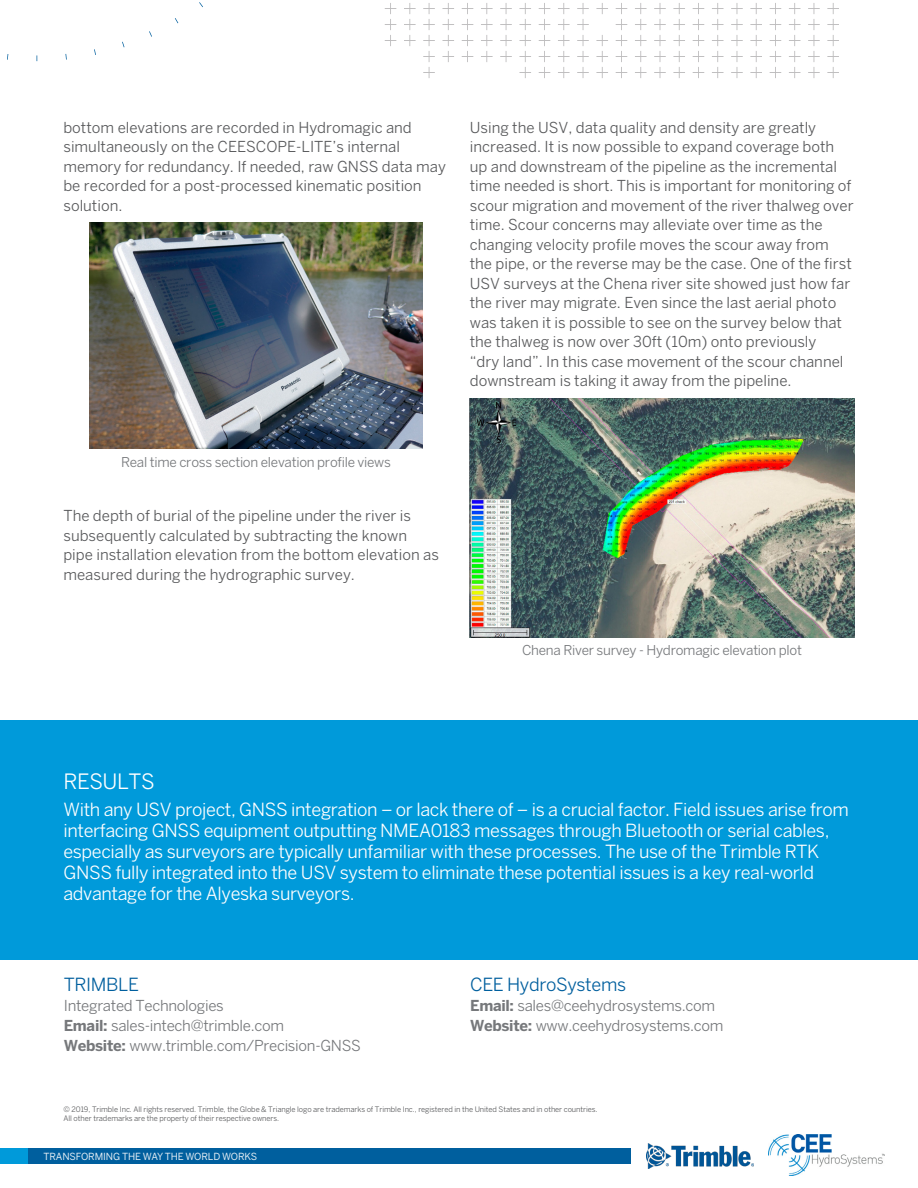
<style>
.page{position:relative;width:918px;height:1188px;background:#fff}
.page>*{position:absolute;margin:0;border:0;box-sizing:border-box;transform-origin:0 0}
.t1{font:21px "Benton Sans";letter-spacing:-.02em;color:#fff}
.t2{font:18px/21px "Benton Sans";letter-spacing:-.02em;color:#fff}
.t3{font:18px "Benton Sans";letter-spacing:-.02em;color:#005f9e}
.t4{font:15px/19.5px "Benton Sans";color:#58595b}
.t5{font:15px/19.8px "Benton Sans";letter-spacing:-.02em;color:#76787b}
.t6{font:13.5px "Benton Sans";letter-spacing:-.02em;color:#76787b}
.t7{font:9.75px "Benton Sans";letter-spacing:-.01em;color:#fff}
.t8{font:7.5px/9px "Benton Sans";letter-spacing:-.01em;color:#58595b}
.s1{font-weight:700}
</style>
<div class="page">
<svg style="left:385px;top:3px;width:454px;height:75px"></svg>
<div style="left:0;top:1149px;width:629px;height:15px;background:#009ada"></div>
<div style="left:29px;top:1149px;width:602px;height:15px;background:#005f9e"></div>
<img style="left:769px;top:1134px;width:115px;height:41px">
<img style="left:647px;top:1144px;width:106px;height:25px">
<div style="left:0;top:721px;width:918px;height:239px;background:#009ada"></div>
<img style="left:470px;top:398px;width:385px;height:240px">
<img style="left:90px;top:223px;width:332px;height:226px">
<p class="t4" style="left:63px;top:117px;width:384px">bottom elevations are recorded in Hydromagic and simultaneously on the CEESCOPE-LITE’s internal memory for redundancy. If needed, raw GNSS data may be recorded for a post-processed kinematic position solution.</p>
<p class="t4" style="left:470px;top:117px;width:385px">Using the USV, data quality and density are greatly increased. It is now possible to expand coverage both up and downstream of the pipeline as the incremental time needed is short. This is important for monitoring of scour migration and movement of the river thalweg over time. Scour concerns may alleviate over time as the changing velocity profile moves the scour away from the pipe, or the reverse may be the case. One of the first USV surveys at the Chena river site showed just how far the river may migrate. Even since the last aerial photo was taken it is possible to see on the survey below that the thalweg is now over 30ft (10m) onto previously<br>“dry land”. In this case movement of the scour channel downstream is taking it away from the pipeline.</p>
<p class="t6" style="left:121px;top:454px;width:271px">Real time cross section elevation profile views</p>
<p class="t4" style="left:63px;top:506px;width:377px">The depth of burial of the pipeline under the river is subsequently calculated by subtracting the known pipe installation elevation from the bottom elevation as measured during the hydrographic survey.</p>
<p class="t6" style="left:522px;top:642px;width:281px">Chena River survey - Hydromagic elevation plot</p>
<h1 class="t1" style="left:63px;top:769px;width:93px">RESULTS</h1>
<p class="t2" style="left:63px;top:799px;width:787px">With any USV project, GNSS integration – or lack there of – is a crucial factor. Field issues arise from interfacing GNSS equipment outputting NMEA0183 messages through Bluetooth or serial cables, especially as surveyors are typically unfamiliar with these processes. The use of the Trimble RTK GNSS fully integrated into the USV system to eliminate these potential issues is a key real-world advantage for the Alyeska surveyors.</p>
<p class="t3" style="left:64px;top:974px;width:77px">TRIMBLE</p>
<p class="t5" style="left:64px;top:996px;width:299px">Integrated Technologies<br><span class="s1">Email:</span> sales-intech@trimble.com<br><span class="s1">Website:</span> www.trimble.com/Precision-GNSS</p>
<p class="t3" style="left:470px;top:974px;width:158px">CEE HydroSystems</p>
<p class="t5" style="left:470px;top:996px;width:255px"><span class="s1">Email:</span> sales@ceehydrosystems.com<br><span class="s1">Website:</span> www.ceehydrosystems.com</p>
<p class="t8" style="left:64px;top:1105px;width:535px">© 2019, Trimble Inc. All rights reserved. Trimble, the Globe &amp; Triangle logo are trademarks of Trimble Inc., registered in the United States and in other countries.<br>All other trademarks are the property of their respective owners.</p>
<p class="t7" style="left:44px;top:1151px;width:215px">TRANSFORMING THE WAY THE WORLD WORKS</p>
</div>
